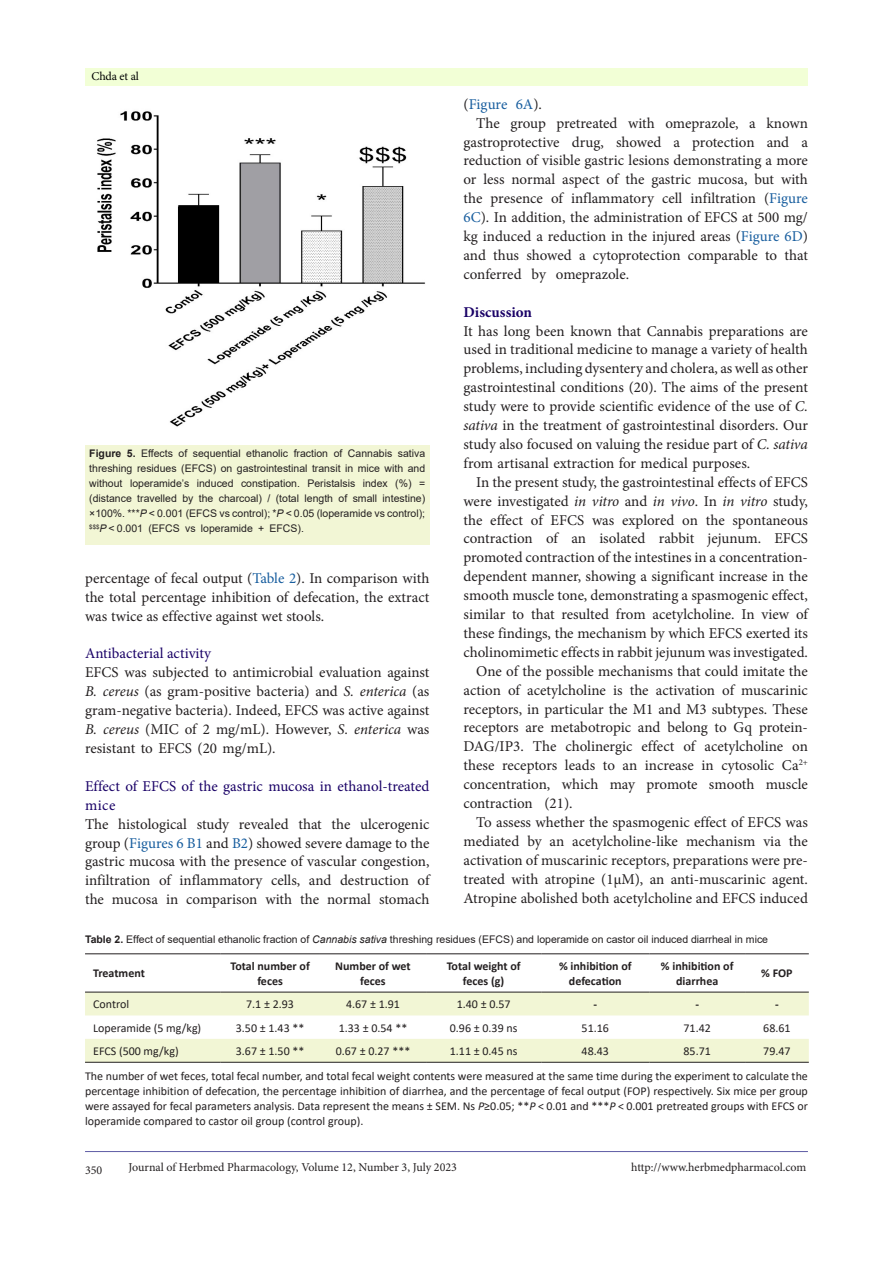
<style>
.page{position:relative;width:893px;height:1263px;background:#fff}
.page>*{position:absolute;margin:0;border:0;box-sizing:border-box;transform-origin:0 0}
.Body_Text{font:15px/18.9px "Minion Pro";color:#231f20;text-align:justify}
.Body_Text-2{font:15px/18.9px "Minion Pro";color:#190066}
.Body_Text-3{font:15px "Minion Pro";color:#175d9e}
.Body_Text-4{font:700 15px "Minion Pro";color:#190066}
.Corps{font:12px/15px "Calibri";color:#231f20;text-align:justify}
.Corps-2{font:700 12px/15px "Calibri";color:#231f20;text-align:center}
.t1{font:12px "Minion Pro";letter-spacing:-.005em;color:#231f20}
.t2{font:12px "Minion Pro";letter-spacing:-.005em;color:#000001}
.t3{font:10.5px/15px "Arial";color:#231f20;text-align:justify}
.s1{font-weight:700}
.s2{font-style:italic}
.s3{color:#175d9e}
.s4{color:#231f20}
</style>
<div class="page">
<hr style="left:85px;top:1151px;width:723px;height:1px;background:#5e5ca5">
<div style="left:85px;top:68px;width:723px;height:17px;background:#f2ffd6"></div>
<div style="left:85px;top:445px;width:344px;height:99px;background:#f2f6d5"></div>
<img style="left:97px;top:111px;width:329px;height:316px">
<svg style="left:85px;top:993px;width:724px;height:69px;fill:#f2f6d5"></svg>
<hr style="left:85px;top:953px;width:135px;height:1px;background:#231f20">
<hr style="left:220px;top:953px;width:100px;height:1px;background:#231f20">
<hr style="left:320px;top:953px;width:106px;height:1px;background:#231f20">
<hr style="left:426px;top:953px;width:115px;height:1px;background:#231f20">
<hr style="left:541px;top:953px;width:108px;height:1px;background:#231f20">
<hr style="left:649px;top:953px;width:96px;height:1px;background:#231f20">
<hr style="left:745px;top:953px;width:64px;height:1px;background:#231f20">
<hr style="left:85px;top:992px;width:135px;height:1px;background:#231f20">
<hr style="left:220px;top:992px;width:100px;height:1px;background:#231f20">
<hr style="left:320px;top:992px;width:106px;height:1px;background:#231f20">
<hr style="left:426px;top:992px;width:115px;height:1px;background:#231f20">
<hr style="left:541px;top:992px;width:108px;height:1px;background:#231f20">
<hr style="left:649px;top:992px;width:96px;height:1px;background:#231f20">
<hr style="left:745px;top:992px;width:64px;height:1px;background:#231f20">
<hr style="left:85px;top:1062px;width:135px;height:1px;background:#231f20">
<hr style="left:220px;top:1062px;width:100px;height:1px;background:#231f20">
<hr style="left:320px;top:1062px;width:106px;height:1px;background:#231f20">
<hr style="left:426px;top:1062px;width:115px;height:1px;background:#231f20">
<hr style="left:541px;top:1062px;width:108px;height:1px;background:#231f20">
<hr style="left:649px;top:1062px;width:96px;height:1px;background:#231f20">
<hr style="left:745px;top:1062px;width:64px;height:1px;background:#231f20">
<p class="t2" style="left:91px;top:68px;width:49px">Chda et al</p>
<p class="t3" style="left:89px;top:446px;width:337px"><span class="s1">Figure 5.</span> Effects of sequential ethanolic fraction of Cannabis sativa threshing residues (EFCS) on gastrointestinal transit in mice with and without loperamide’s induced constipation. Peristalsis index (%) = (distance travelled by the charcoal) / (total length of small intestine) ×100%. ***<span class="s2">P</span> &lt; 0.001 (EFCS vs control); *<span class="s2">P</span> &lt; 0.05 (loperamide vs control); <sup>$$$</sup><span class="s2">P</span> &lt; 0.001 (EFCS vs loperamide + EFCS).</p>
<p class="Body_Text" style="left:85px;top:569px;width:346px">percentage of fecal output (<span class="s3">Table 2</span>). In comparison with the total percentage inhibition of defecation, the extract was twice as effective against wet stools.</p>
<p class="Body_Text-2" style="left:85px;top:644px;width:127px">Antibacterial activity</p>
<p class="Body_Text" style="left:85px;top:663px;width:346px">EFCS was subjected to antimicrobial evaluation against <span class="s2">B. cereus</span> (as gram-positive bacteria) and <span class="s2">S. enterica</span> (as gram-negative bacteria). Indeed, EFCS was active against <span class="s2">B. cereus</span> (MIC of 2 mg/mL). However, <span class="s2">S. enterica</span> was resistant to EFCS (20 mg/mL).</p>
<p class="Body_Text-2" style="left:85px;top:777px;width:346px">Effect of EFCS of the gastric mucosa in ethanol-treated mice</p>
<p class="Body_Text" style="left:85px;top:814px;width:346px">The histological study revealed that the ulcerogenic group (<span class="s3">Figures 6 B1</span> and <span class="s3">B2</span>) showed severe damage to the gastric mucosa with the presence of vascular congestion, infiltration of inflammatory cells, and destruction of the mucosa in comparison with the normal stomach</p>
<p class="Body_Text-3" style="left:463px;top:94px;width:80px"><span class="s4">(</span>Figure 6A<span class="s4">).</span></p>
<p class="Body_Text" style="left:463px;top:113px;width:346px;text-indent:13px">The group pretreated with omeprazole, a known gastroprotective drug, showed a protection and a reduction of visible gastric lesions demonstrating a more or less normal aspect of the gastric mucosa, but with the presence of inflammatory cell infiltration (<span class="s3">Figure 6C</span>). In addition, the administration of EFCS at 500 mg/ kg induced a reduction in the injured areas (<span class="s3">Figure 6D</span>) and thus showed a cytoprotection comparable to that conferred by omeprazole.</p>
<p class="Body_Text-4" style="left:463px;top:301px;width:70px">Discussion</p>
<p class="Body_Text" style="left:463px;top:321px;width:346px">It has long been known that Cannabis preparations are used in traditional medicine to manage a variety of health problems, including dysentery and cholera, as well as other gastrointestinal conditions (20). The aims of the present study were to provide scientific evidence of the use of <span class="s2">C. sativa</span> in the treatment of gastrointestinal disorders. Our study also focused on valuing the residue part of <span class="s2">C. sativa </span>from artisanal extraction for medical purposes.</p>
<p class="Body_Text" style="left:463px;top:473px;width:346px;text-indent:13px">In the present study, the gastrointestinal effects of EFCS were investigated <span class="s2">in vitro</span> and <span class="s2">in vivo</span>. In <span class="s2">in vitro</span> study, the effect of EFCS was explored on the spontaneous contraction of an isolated rabbit jejunum. EFCS promoted contraction of the intestines in a concentration&shy;dependent manner, showing a significant increase in the smooth muscle tone, demonstrating a spasmogenic effect, similar to that resulted from acetylcholine. In view of these findings, the mechanism by which EFCS exerted its cholinomimetic effects in rabbit jejunum was investigated.</p>
<p class="Body_Text" style="left:463px;top:662px;width:346px;text-indent:13px">One of the possible mechanisms that could imitate the action of acetylcholine is the activation of muscarinic receptors, in particular the M1 and M3 subtypes. These receptors are metabotropic and belong to Gq protein-DAG/IP3. The cholinergic effect of acetylcholine on these receptors leads to an increase in cytosolic Ca<sup>2+ </sup>concentration, which may promote smooth muscle contraction (21).</p>
<p class="Body_Text" style="left:463px;top:813px;width:346px;text-indent:13px">To assess whether the spasmogenic effect of EFCS was mediated by an acetylcholine-like mechanism via the activation of muscarinic receptors, preparations were pre&shy;treated with atropine (1μM), an anti-muscarinic agent.<br>Atropine abolished both acetylcholine and EFCS induced</p>
<p class="t3" style="left:85px;top:932px;width:685px"><span class="s1">Table 2.</span> Effect of sequential ethanolic fraction of <span class="s2">Cannabis sativa</span> threshing residues (EFCS) and loperamide on castor oil induced diarrheal in mice</p>
<p class="Corps-2" style="left:93px;top:966px;width:53px">Treatment</p>
<p class="Corps-2" style="left:230px;top:958px;width:81px">Total number of feces</p>
<p class="Corps-2" style="left:335px;top:958px;width:77px">Number of wet feces</p>
<p class="Corps-2" style="left:447px;top:958px;width:75px">Total weight of feces (g)</p>
<p class="Corps-2" style="left:559px;top:958px;width:74px">% inhibition of defecation</p>
<p class="Corps-2" style="left:661px;top:958px;width:74px">% inhibition of diarrhea</p>
<p class="Corps-2" style="left:761px;top:966px;width:33px">% FOP</p>
<p class="Corps" style="left:93px;top:997px;width:38px">Control</p>
<p class="Corps" style="left:246px;top:997px;width:49px">7.1 ± 2.93</p>
<p class="Corps" style="left:346px;top:997px;width:55px">4.67 ± 1.91</p>
<p class="Corps" style="left:457px;top:997px;width:55px">1.40 ± 0.57</p>
<p class="Corps-2" style="left:593px;top:997px;width:5px">-</p>
<p class="Corps-2" style="left:695px;top:997px;width:5px">-</p>
<p class="Corps-2" style="left:775px;top:997px;width:5px">-</p>
<p class="Corps" style="left:93px;top:1020px;width:110px">Loperamide (5 mg/kg)</p>
<p class="Corps" style="left:236px;top:1020px;width:70px">3.50 ± 1.43 **</p>
<p class="Corps" style="left:339px;top:1020px;width:70px">1.33 ± 0.54 **</p>
<p class="Corps" style="left:450px;top:1020px;width:69px">0.96 ± 0.39 ns</p>
<p class="Corps" style="left:582px;top:1020px;width:29px">51.16</p>
<p class="Corps" style="left:683px;top:1020px;width:29px">71.42</p>
<p class="Corps" style="left:763px;top:1020px;width:29px">68.61</p>
<p class="Corps" style="left:93px;top:1043px;width:87px">EFCS (500 mg/kg)</p>
<p class="Corps" style="left:236px;top:1043px;width:70px">3.67 ± 1.50 **</p>
<p class="Corps" style="left:336px;top:1043px;width:76px">0.67 ± 0.27 ***</p>
<p class="Corps" style="left:450px;top:1043px;width:69px">1.11 ± 0.45 ns</p>
<p class="Corps" style="left:582px;top:1043px;width:29px">48.43</p>
<p class="Corps" style="left:683px;top:1043px;width:29px">85.71</p>
<p class="Corps" style="left:763px;top:1043px;width:29px">79.47</p>
<p class="Corps" style="left:85px;top:1068px;width:724px">The number of wet feces, total fecal number, and total fecal weight contents were measured at the same time during the experiment to calculate the percentage inhibition of defecation, the percentage inhibition of diarrhea, and the percentage of fecal output (FOP) respectively. Six mice per group were assayed for fecal parameters analysis. Data represent the means ± SEM. Ns <span class="s2">P</span>≥0.05; **<span class="s2">P</span> &lt; 0.01 and ***<span class="s2">P</span> &lt; 0.001 pretreated groups with EFCS or loperamide compared to castor oil group (control group).</p>
<p class="t1" style="left:85px;top:1162px;width:19px">350</p>
<p class="t1" style="left:128px;top:1159px;width:330px">Journal of Herbmed Pharmacology, Volume 12, Number 3, July 2023</p>
<p class="t1" style="left:631px;top:1159px;width:177px">http://www.herbmedpharmacol.com</p>
</div>
